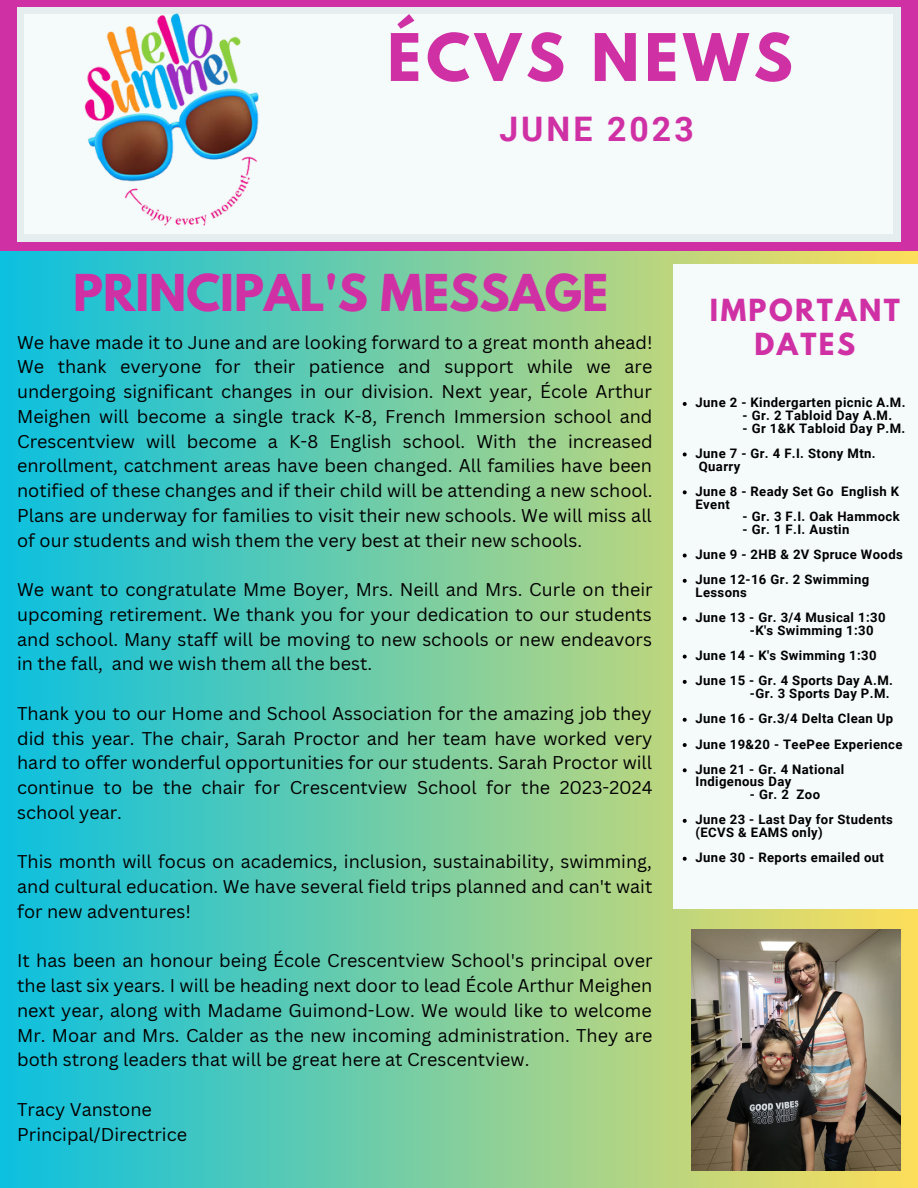
<style>
.page{position:relative;width:918px;height:1188px;background:#fff}
.page>*{position:absolute;margin:0;border:0;box-sizing:border-box;transform-origin:0 0}
.t1{font:700 58.05px "League Spartan";letter-spacing:.09em;color:#cf31a5}
.t2{font:700 45px "League Spartan";color:#cf31a5}
.t3{font:700 33.75px "Roboto";letter-spacing:.09em;color:#cf31a5}
.t4{font:700 27px "League Spartan";letter-spacing:.09em;color:#cf31a5}
.t5{font:18px/24.8px "Canva Sans";color:#000;text-align:justify}
.t6{font:700 13.05px/12.6px "Roboto";letter-spacing:.03em;color:#000}
</style>
<div class="page">
<div style="left:0;top:0;width:918px;height:1188px;background:linear-gradient(to right,#0ec3df,#f8d45a)"></div>
<div style="left:673px;top:264px;width:245px;height:645px;background:#f5fafa"></div>
<div style="left:0;top:0;width:918px;height:250px;background:#cf31a5"></div>
<div style="left:17px;top:7px;width:884px;height:234px;background:#e6edef"></div>
<div style="left:25px;top:15px;width:868px;height:218px;background:#f5fafa"></div>
<img style="left:42px;top:13px;width:273px;height:213px">
<svg style="left:683px;top:402px;width:4px;height:4px"></svg>
<svg style="left:683px;top:452px;width:4px;height:4px"></svg>
<svg style="left:683px;top:490px;width:4px;height:4px"></svg>
<svg style="left:683px;top:554px;width:4px;height:4px"></svg>
<svg style="left:683px;top:579px;width:4px;height:4px"></svg>
<svg style="left:683px;top:617px;width:4px;height:4px"></svg>
<svg style="left:683px;top:655px;width:4px;height:4px"></svg>
<svg style="left:683px;top:680px;width:4px;height:4px"></svg>
<svg style="left:683px;top:718px;width:4px;height:4px"></svg>
<svg style="left:683px;top:743px;width:4px;height:4px"></svg>
<svg style="left:683px;top:768px;width:4px;height:4px"></svg>
<svg style="left:683px;top:819px;width:4px;height:4px"></svg>
<svg style="left:683px;top:857px;width:4px;height:4px"></svg>
<img style="left:691px;top:929px;width:209px;height:241px">
<p class="t1" style="left:387px;top:29px;width:407px">ÉCVS NEWS</p>
<p class="t3" style="left:499px;top:110px;width:196px">JUNE 2023</p>
<p class="t2" style="left:73px;top:270px;width:537px">PRINCIPAL'S MESSAGE</p>
<p class="t4" style="left:710px;top:297px;width:191px">IMPORTANT</p>
<p class="t5" style="left:17px;top:329px;width:637px">We have made it to June and are looking forward to a great month ahead!</p>
<p class="t4" style="left:755px;top:331px;width:102px">DATES</p>
<p class="t5" style="left:17px;top:354px;width:637px">We thank everyone for their patience and support while we are undergoing significant changes in our division. Next year, École Arthur Meighen will become a single track K-8, French Immersion school and Crescentview will become a K-8 English school. With the increased enrollment, catchment areas have been changed. All families have been notified of these changes and if their child will be attending a new school.<br>Plans are underway for families to visit their new schools. We will miss all of our students and wish them the very best at their new schools.</p>
<p class="t5" style="left:17px;top:577px;width:637px">We want to congratulate Mme Boyer, Mrs. Neill and Mrs. Curle on their upcoming retirement. We thank you for your dedication to our students and school. Many staff will be moving to new schools or new endeavors in the fall, and we wish them all the best.</p>
<p class="t5" style="left:17px;top:701px;width:637px">Thank you to our Home and School Association for the amazing job they did this year. The chair, Sarah Proctor and her team have worked very hard to offer wonderful opportunities for our students. Sarah Proctor will continue to be the chair for Crescentview School for the 2023-2024 school year.</p>
<p class="t5" style="left:17px;top:849px;width:637px">This month will focus on academics, inclusion, sustainability, swimming, and cultural education. We have several field trips planned and can't wait for new adventures!</p>
<p class="t5" style="left:17px;top:948px;width:637px">It has been an honour being École Crescentview School's principal over the last six years. I will be heading next door to lead École Arthur Meighen next year, along with Madame Guimond-Low. We would like to welcome Mr. Moar and Mrs. Calder as the new incoming administration. They are both strong leaders that will be great here at Crescentview.</p>
<p class="t5" style="left:17px;top:1097px;width:136px">Tracy Vanstone</p>
<p class="t5" style="left:17px;top:1121px;width:171px">Principal/Directrice</p>
<p class="t6" style="left:696px;top:397px;width:212px">June 2 - Kindergarten picnic A.M.</p>
<p class="t6" style="left:696px;top:447px;width:182px">June 7 - Gr. 4 F.I. Stony Mtn.</p>
<p class="t6" style="left:696px;top:485px;width:205px">June 8 - Ready Set Go English K<br>Event</p>
<p class="t6" style="left:743px;top:409px;width:151px">- Gr. 2 Tabloid Day A.M.</p>
<p class="t6" style="left:743px;top:422px;width:164px">- Gr 1&amp;K Tabloid Day P.M.</p>
<p class="t6" style="left:699px;top:460px;width:43px">Quarry</p>
<p class="t6" style="left:743px;top:510px;width:159px">- Gr. 3 F.I. Oak Hammock</p>
<p class="t6" style="left:743px;top:523px;width:108px">- Gr. 1 F.I. Austin</p>
<p class="t6" style="left:696px;top:548px;width:209px">June 9 - 2HB &amp; 2V Spruce Woods</p>
<p class="t6" style="left:696px;top:574px;width:175px">June 12-16 Gr. 2 Swimming<br>Lessons</p>
<p class="t6" style="left:696px;top:612px;width:192px">June 13 - Gr. 3/4 Musical 1:30</p>
<p class="t6" style="left:696px;top:649px;width:183px">June 14 - K's Swimming 1:30</p>
<p class="t6" style="left:696px;top:675px;width:199px">June 15 - Gr. 4 Sports Day A.M.</p>
<p class="t6" style="left:696px;top:713px;width:199px">June 16 - Gr.3/4 Delta Clean Up</p>
<p class="t6" style="left:696px;top:738px;width:209px">June 19&amp;20 - TeePee Experience</p>
<p class="t6" style="left:696px;top:763px;width:150px">June 21 - Gr. 4 National<br>Indigenous Day</p>
<p class="t6" style="left:696px;top:814px;width:199px">June 23 - Last Day for Students (ECVS &amp; EAMS only)</p>
<p class="t6" style="left:696px;top:852px;width:190px">June 30 - Reports emailed out</p>
<p class="t6" style="left:750px;top:624px;width:125px">-K's Swimming 1:30</p>
<p class="t6" style="left:750px;top:687px;width:141px">-Gr. 3 Sports Day P.M.</p>
<p class="t6" style="left:750px;top:788px;width:72px">- Gr. 2 Zoo</p>
</div>
